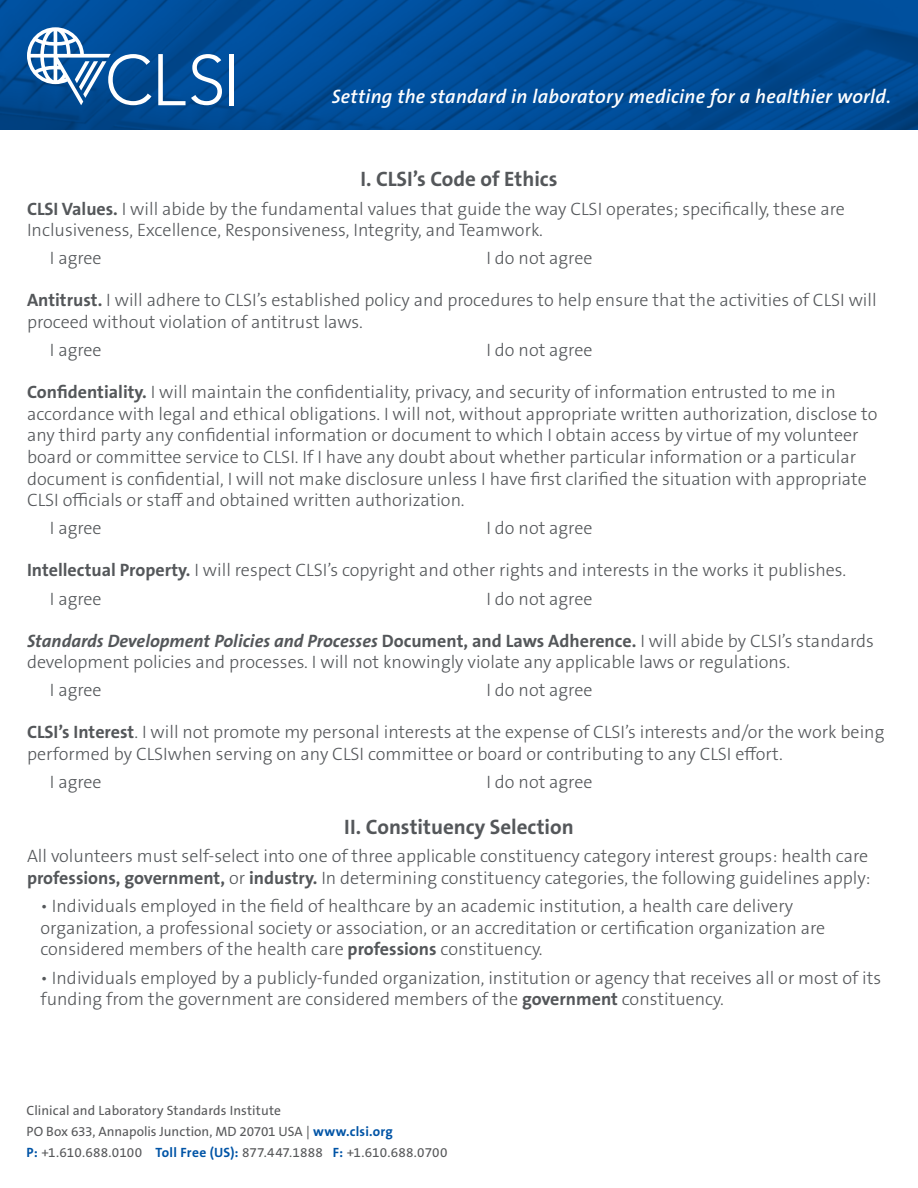
<style>
.page{position:relative;width:918px;height:1188px;background:#fff}
.page>*{position:absolute;margin:0;border:0;box-sizing:border-box;transform-origin:0 0}
.t1{font:700 21px "The Sans B W7";color:#54575a}
.t2{font:italic 600 19.5px "The Sans B W6";letter-spacing:.01em;color:#fff}
.t3{font:300 18px/21.6px "The Sans B W3";color:#54575a}
.t4{font:italic 700 18px "The Sans B W7";color:#54575a}
.t5{font:13.5px/21px "The Sans B W5 Plain";letter-spacing:.005em;color:#58595b}
.s1{font-family:"The Sans B W7";font-weight:700}
.s2{font-style:normal}
.s3{font-family:"The Sans B W3";font-weight:300;font-style:normal}
.s4{font-family:"The Sans B W7";font-weight:700;color:#0054a6}
</style>
<div class="page">
<svg style="left:0;top:0;width:918px;height:130px;background:#004b95"></svg>
<svg style="left:27px;top:27px;width:124px;height:78px"></svg>
<svg style="left:158px;top:54px;width:64px;height:51px"></svg>
<hr style="left:229px;top:54px;width:4px;height:51px;background:#fff">
<p class="t2" style="left:332px;top:85px;width:561px">Setting the standard in laboratory medicine for a healthier world.</p>
<p class="t1" style="left:360px;top:166px;width:199px">I. CLSI’s Code of Ethics</p>
<p class="t3" style="left:27px;top:198px;width:819px"><span class="s1">CLSI Values.</span> I will abide by the fundamental values that guide the way CLSI operates; specifically, these are<br>Inclusiveness, Excellence, Responsiveness, Integrity, and Teamwork.</p>
<p class="t3" style="left:50px;top:248px;width:53px">I agree</p>
<p class="t3" style="left:486px;top:248px;width:108px">I do not agree</p>
<p class="t3" style="left:27px;top:290px;width:851px"><span class="s1">Antitrust.</span> I will adhere to CLSI’s established policy and procedures to help ensure that the activities of CLSI will proceed without violation of antitrust laws.</p>
<p class="t3" style="left:50px;top:340px;width:53px">I agree</p>
<p class="t3" style="left:486px;top:340px;width:108px">I do not agree</p>
<p class="t3" style="left:27px;top:381px;width:852px"><span class="s1">Confidentiality.</span> I will maintain the confidentiality, privacy, and security of information entrusted to me in accordance with legal and ethical obligations. I will not, without appropriate written authorization, disclose to any third party any confidential information or document to which I obtain access by virtue of my volunteer board or committee service to CLSI. If I have any doubt about whether particular information or a particular document is confidential, I will not make disclosure unless I have first clarified the situation with appropriate CLSI officials or staff and obtained written authorization.</p>
<p class="t3" style="left:50px;top:518px;width:53px">I agree</p>
<p class="t3" style="left:486px;top:518px;width:108px">I do not agree</p>
<p class="t3" style="left:50px;top:556px;width:798px;line-height:28.3px;text-indent:-23px"><span class="s1">Intellectual Property.</span> I will respect CLSI’s copyright and other rights and interests in the works it publishes.<br>I agree</p>
<p class="t3" style="left:486px;top:588px;width:108px">I do not agree</p>
<p class="t4" style="left:27px;top:629px;width:849px">Standards Development Policies and Processes <span class="s2">Document, and Laws Adherence.</span> <span class="s3">I will abide by CLSI’s standards</span></p>
<p class="t3" style="left:50px;top:648px;width:742px;line-height:28.3px;text-indent:-23px">development policies and processes. I will not knowingly violate any applicable laws or regulations.<br>I agree</p>
<p class="t3" style="left:486px;top:680px;width:108px">I do not agree</p>
<p class="t3" style="left:27px;top:722px;width:859px"><span class="s1">CLSI’s Interest</span>. I will not promote my personal interests at the expense of CLSI’s interests and/or the work being performed by CLSIwhen serving on any CLSI committee or board or contributing to any CLSI effort.</p>
<p class="t3" style="left:50px;top:772px;width:53px">I agree</p>
<p class="t3" style="left:486px;top:772px;width:108px">I do not agree</p>
<p class="t1" style="left:344px;top:813px;width:231px">II. Constituency Selection</p>
<p class="t3" style="left:27px;top:845px;width:845px">All volunteers must self-select into one of three applicable constituency category interest groups: health care <span class="s1">professions, government,</span> or <span class="s1">industry.</span> In determining constituency categories, the following guidelines apply:</p>
<p class="t3" style="left:40px;top:895px;width:786px">• Individuals employed in the field of healthcare by an academic institution, a health care delivery organization, a professional society or association, or an accreditation or certification organization are considered members of the health care <span class="s1">professions</span> constituency.</p>
<p class="t3" style="left:40px;top:967px;width:842px">• Individuals employed by a publicly-funded organization, institution or agency that receives all or most of its funding from the government are considered members of the <span class="s1">government</span> constituency.</p>
<p class="t5" style="left:27px;top:1100px;width:422px">Clinical and Laboratory Standards Institute<br>PO Box 633, Annapolis Junction, MD 20701 USA | <span class="s4">www.clsi.org<br>P:</span> +1.610.688.0100 <span class="s4">Toll Free (US):</span> 877.447.1888 <span class="s4">F:</span> +1.610.688.0700</p>
</div>
